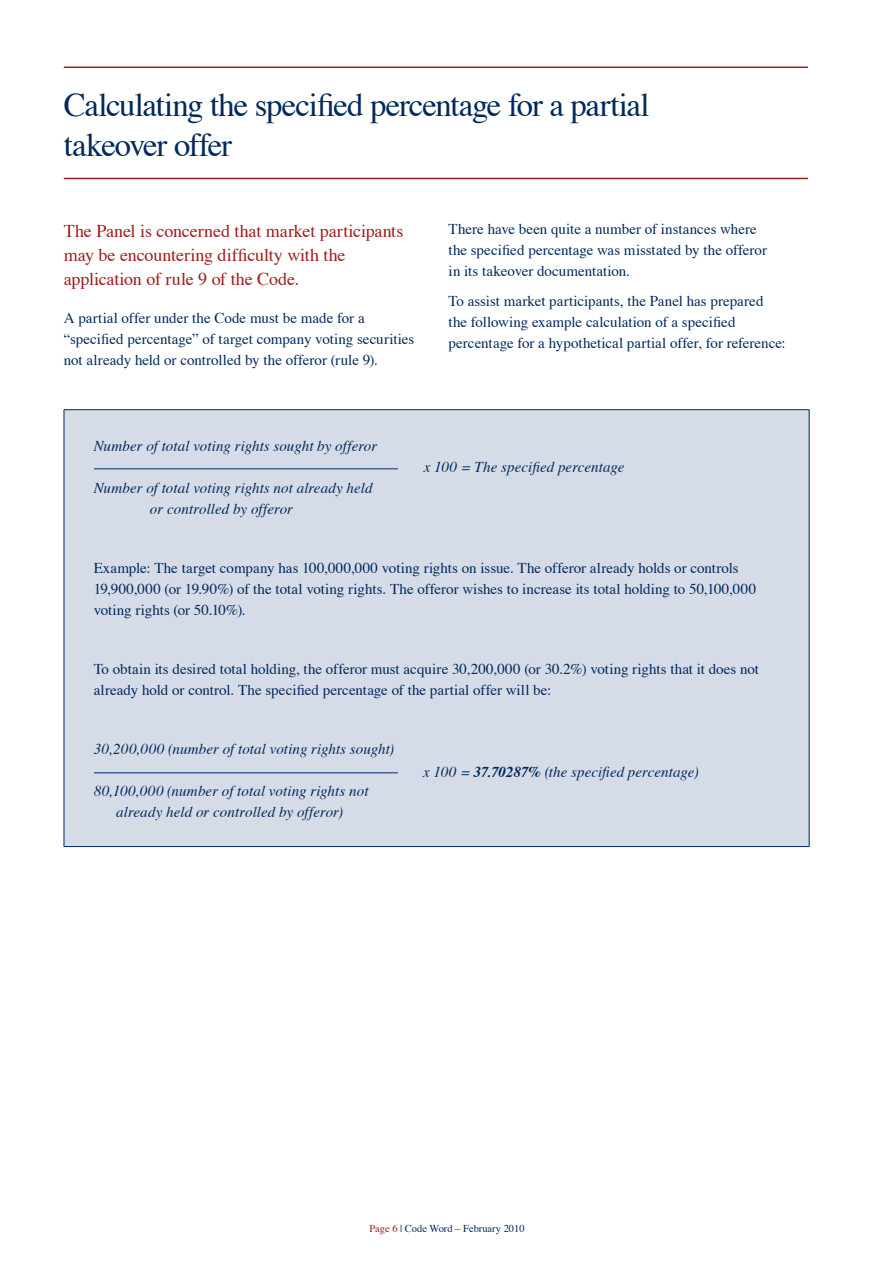
<style>
.page{position:relative;width:893px;height:1263px;background:#fff}
.page>*{position:absolute;margin:0;border:0;box-sizing:border-box;transform-origin:0 0}
.Head_1{font:33px/39.6px "Times";letter-spacing:-.035em;color:#00295c}
.Intro{font:18px/24px "Times";letter-spacing:-.01em;color:#9f1b1e}
.BODY{font:15px/21px "Times";color:#00295c}
.BODY-2{font:italic 15px/21px "Times";letter-spacing:.005em;color:#00295c}
.t1{font:10.5px "Times";color:#00295c}
.s1{font-weight:700}
.s2{color:#9f1b1e}
</style>
<div class="page">
<hr style="left:64px;top:67px;width:744px;height:1px;background:#9f1b1e">
<hr style="left:64px;top:178px;width:744px;height:1px;background:#9f1b1e">
<div style="left:64px;top:410px;width:745px;height:436px;background:#d5dce8"></div>
<hr style="left:64px;top:409px;width:745px;height:1px;background:#00295c">
<hr style="left:64px;top:410px;width:1px;height:436px;background:#00295c">
<hr style="left:809px;top:410px;width:1px;height:436px;background:#00295c">
<hr style="left:64px;top:846px;width:745px;height:1px;background:#00295c">
<hr style="left:94px;top:469px;width:304px;height:1px;background:#00295c">
<hr style="left:94px;top:772px;width:304px;height:1px;background:#00295c">
<p class="Head_1" style="left:64px;top:82px;width:587px">Calculating the specified percentage for a partial takeover offer</p>
<p class="Intro" style="left:64px;top:217px;width:341px">The Panel is concerned that market participants may be encountering difficulty with the application of rule 9 of the Code.</p>
<p class="BODY" style="left:64px;top:306px;width:352px">A partial offer under the Code must be made for a “specified percentage” of target company voting securities not already held or controlled by the offeror (rule 9).</p>
<p class="BODY" style="left:449px;top:218px;width:320px">There have been quite a number of instances where the specified percentage was misstated by the offeror in its takeover documentation.</p>
<p class="BODY" style="left:449px;top:289px;width:339px">To assist market participants, the Panel has prepared the following example calculation of a specified percentage for a hypothetical partial offer, for reference:</p>
<p class="BODY-2" style="left:94px;top:434px;width:285px">Number of total voting rights sought by offeror</p>
<p class="BODY-2" style="left:150px;top:476px;width:224px;text-indent:-56px">Number of total voting rights not already held or controlled by offeror</p>
<p class="BODY-2" style="left:424px;top:455px;width:202px">x 100 = The specified percentage</p>
<p class="BODY" style="left:94px;top:556px;width:664px">Example: The target company has 100,000,000 voting rights on issue. The offeror already holds or controls<br>19,900,000 (or 19.90%) of the total voting rights. The offeror wishes to increase its total holding to 50,100,000 voting rights (or 50.10%).</p>
<p class="BODY" style="left:94px;top:657px;width:667px">To obtain its desired total holding, the offeror must acquire 30,200,000 (or 30.2%) voting rights that it does not already hold or control. The specified percentage of the partial offer will be:</p>
<p class="BODY-2" style="left:94px;top:737px;width:302px">30,200,000 (number of total voting rights sought)</p>
<p class="BODY-2" style="left:94px;top:779px;width:276px">80,100,000 (number of total voting rights not</p>
<p class="BODY-2" style="left:116px;top:800px;width:228px">already held or controlled by offeror)</p>
<p class="BODY-2" style="left:423px;top:760px;width:277px">x 100 = <span class="s1">37.70287%</span> (the specified percentage)</p>
<p class="t1" style="left:369px;top:1219px;width:157px"><span class="s2">Page 6</span> | Code Word – February 2010</p>
</div>
